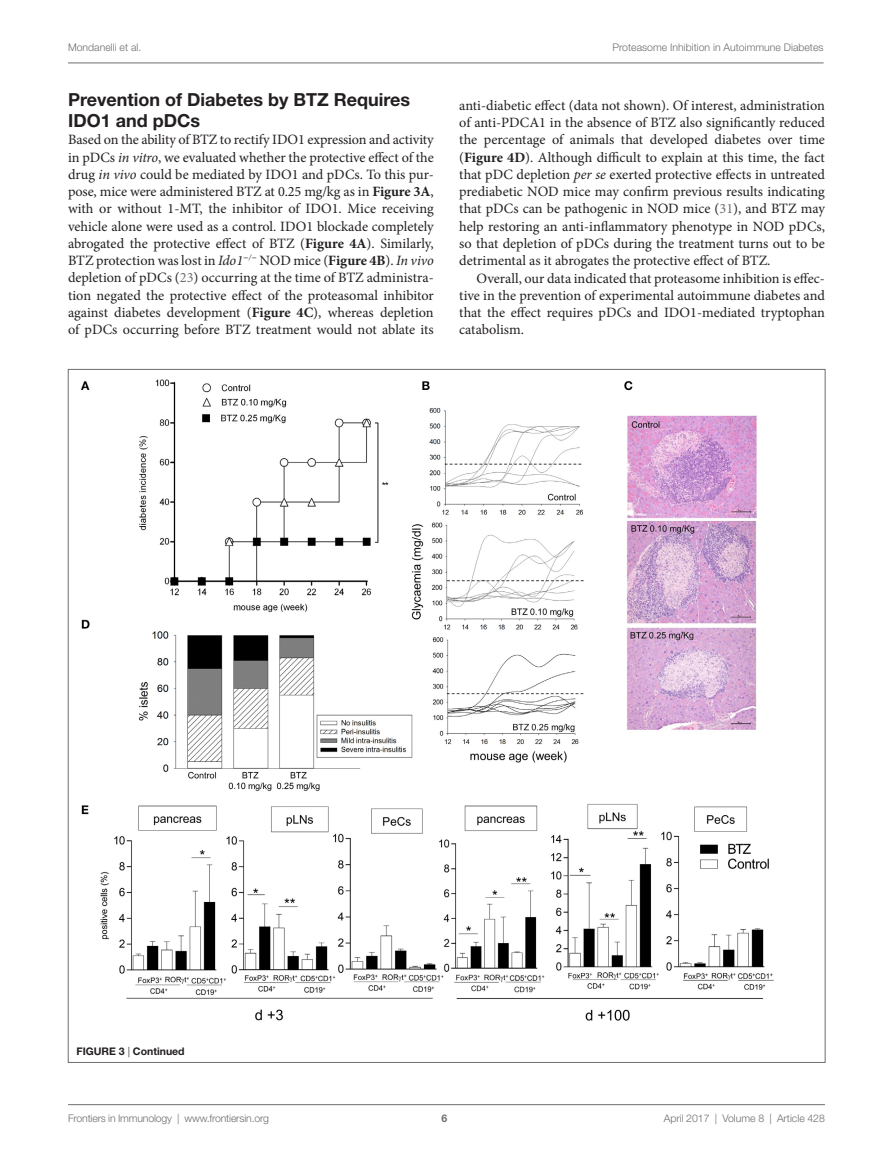
<style>
.page{position:relative;width:893px;height:1170px;background:#fff}
.page>*{position:absolute;margin:0;border:0;box-sizing:border-box;transform-origin:0 0}
.t1{font:700 18px/21px "Helvetica Neue LT Std";color:#231f20}
.t2{font:14.25px/17.2px "Minion Pro";color:#231f20;text-align:justify}
.t3{font:300 10.5px "Helvetica Neue LT Std";color:#6c6d70}
.t4{font:700 10.5px "Helvetica Neue LT Std";color:#231f20}
.t5{font:700 10.5px "Helvetica Neue LT Std";color:#6c6d70}
.s1{font-style:italic}
.s2{font-weight:700}
.s3{color:#6c6d70}
.s4{font-weight:300}
</style>
<div class="page">
<img style="left:81px;top:379px;width:693px;height:642px">
<hr style="left:68px;top:63px;width:756px;height:1px;background:#6c6d70">
<hr style="left:68px;top:1104px;width:757px;height:1px;background:#6c6d70">
<p class="t3" style="left:68px;top:41px;width:75px">Mondanelli et al.</p>
<p class="t3" style="left:613px;top:41px;width:212px">Proteasome Inhibition in Autoimmune Diabetes</p>
<p class="t1" style="left:68px;top:89px;width:344px">Prevention of Diabetes by BTZ Requires<br>IDO1 and pDCs</p>
<p class="t2" style="left:68px;top:131px;width:367px">Based on the ability of BTZ to rectify IDO1 expression and activity in pDCs <span class="s1">in vitro</span>, we evaluated whether the protective effect of the drug <span class="s1">in vivo</span> could be mediated by IDO1 and pDCs. To this pur&shy;pose, mice were administered BTZ at 0.25 mg/kg as in <span class="s2">Figure 3A</span>, with or without 1-MT, the inhibitor of IDO1. Mice receiving vehicle alone were used as a control. IDO1 blockade completely abrogated the protective effect of BTZ (<span class="s2">Figure 4A</span>). Similarly, BTZ protection was lost in <span class="s1">Ido1</span><sup>−</sup><sup>/</sup><sup>−</sup> NOD mice (<span class="s2">Figure 4B</span>). <span class="s1">In vivo </span>depletion of pDCs (<span class="s3">23</span>) occurring at the time of BTZ administra&shy;tion negated the protective effect of the proteasomal inhibitor against diabetes development (<span class="s2">Figure 4C</span>), whereas depletion of pDCs occurring before BTZ treatment would not ablate its</p>
<p class="t2" style="left:459px;top:97px;width:367px">anti-diabetic effect (data not shown). Of interest, administration of anti-PDCA1 in the absence of BTZ also significantly reduced the percentage of animals that developed diabetes over time (<span class="s2">Figure 4D</span>). Although difficult to explain at this time, the fact that pDC depletion <span class="s1">per se</span> exerted protective effects in untreated prediabetic NOD mice may confirm previous results indicating that pDCs can be pathogenic in NOD mice (<span class="s3">31</span>), and BTZ may help restoring an anti-inflammatory phenotype in NOD pDCs, so that depletion of pDCs during the treatment turns out to be detrimental as it abrogates the protective effect of BTZ.</p>
<p class="t2" style="left:459px;top:269px;width:367px;text-indent:17px">Overall, our data indicated that proteasome inhibition is effec&shy;tive in the prevention of experimental autoimmune diabetes and that the effect requires pDCs and IDO1-mediated tryptophan catabolism.</p>
<p class="t4" style="left:77px;top:1044px;width:110px">FIG URE 3 <span class="s4">|</span> Continued</p>
<p class="t3" style="left:68px;top:1111px;width:203px">Frontiers in Immunology | www.frontiersin.org</p>
<p class="t3" style="left:664px;top:1111px;width:163px">April 2017 | Volume 8 | Article 428</p>
<p class="t5" style="left:441px;top:1111px;width:7px">6</p>
</div>
